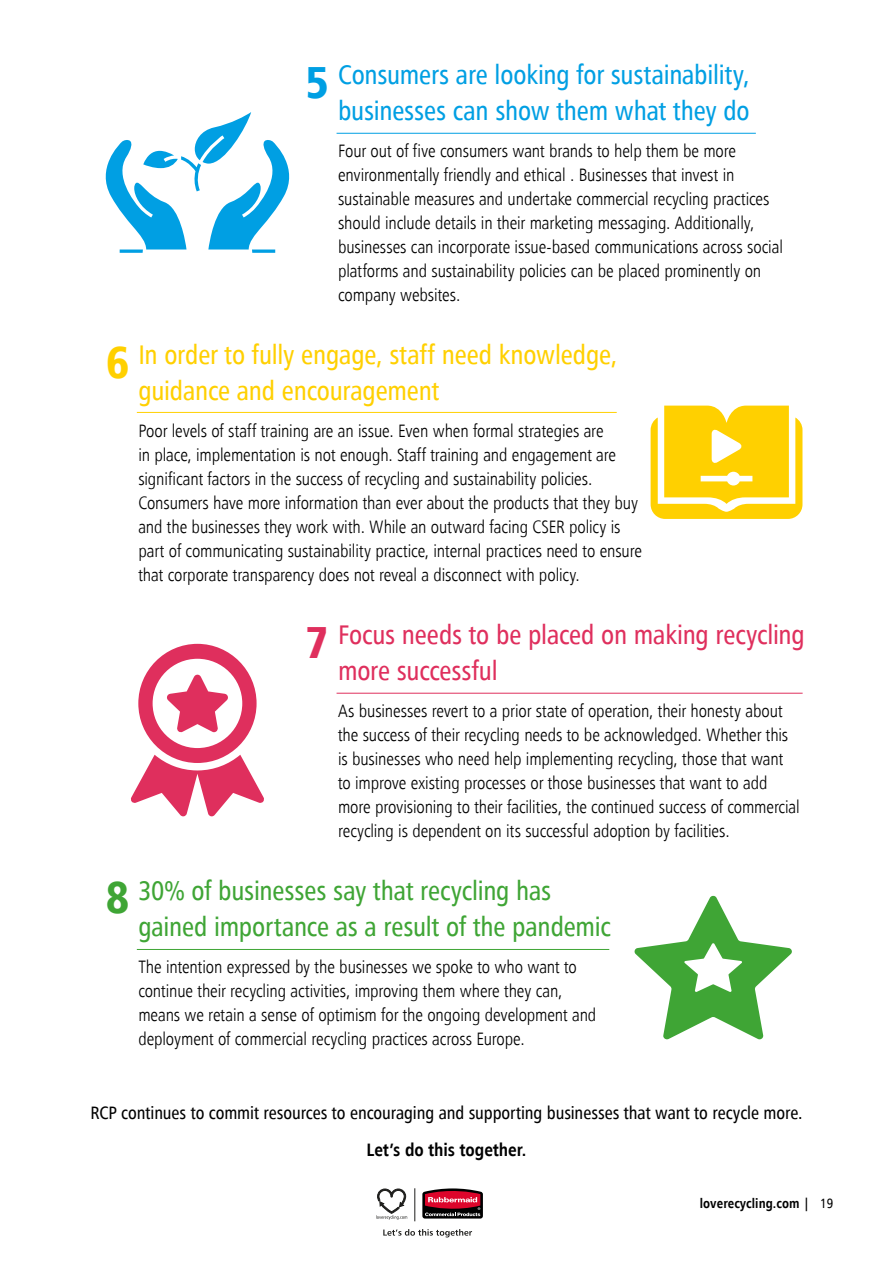
<style>
.page{position:relative;width:893px;height:1263px;background:#fff}
.page>*{position:absolute;margin:0;border:0;box-sizing:border-box;transform-origin:0 0}
.t1{font:27px/36px "Humanist 777 BT Cn Rm";letter-spacing:-.005em;color:#3fa535}
.t2{font:27px/36px "Humanist 777 BT Cn Rm";letter-spacing:-.005em;color:#009fe3;text-align:right}
.t3{font:27px/36px "Humanist 777 BT Cn Rm";letter-spacing:-.005em;color:#ffd000}
.t4{font:27px/36px "Humanist 777 BT Cn Rm";letter-spacing:-.005em;color:#df2f5d}
.t5{font:300 condensed 18px/24px "Humanist 777 BT";letter-spacing:-.005em;color:#000}
.t6{font:18px "Humanist 777 BT Cn Rm";letter-spacing:-.005em;color:#000}
.t7{font:700 condensed 18px "Humanist 777 BT";color:#000}
.t8{font:700 condensed 13.5px "Humanist 777 BT";letter-spacing:.005em;color:#000}
.s1{font-family:"Humanist 777 BT";font-weight:900;font-stretch:condensed;font-size:45px}
.s2{font-family:"Humanist 777 BT Cn Rm";font-weight:400;font-stretch:normal}
</style>
<div class="page">
<svg style="left:422px;top:1188px;width:61px;height:30px;background:#883141"></svg>
<svg style="left:376px;top:1189px;width:31px;height:31px"></svg>
<svg style="left:383px;top:1229px;width:89px;height:8px"></svg>
<hr style="left:415px;top:1188px;width:1px;height:33px;background:#1e1e1c">
<svg style="left:105px;top:112px;width:185px;height:137px"></svg>
<svg style="left:252px;top:249px;width:23px;height:4px"></svg>
<svg style="left:120px;top:249px;width:23px;height:4px"></svg>
<hr style="left:337px;top:133px;width:419px;height:1px;background:#009fe3">
<svg style="left:651px;top:406px;width:151px;height:113px"></svg>
<hr style="left:137px;top:412px;width:480px;height:1px;background:#ffd000">
<svg style="left:131px;top:644px;width:133px;height:172px"></svg>
<hr style="left:337px;top:693px;width:466px;height:1px;background:#df2f5d">
<svg style="left:634px;top:895px;width:158px;height:145px"></svg>
<hr style="left:137px;top:949px;width:472px;height:1px;background:#3fa535">
<h1 class="t2" style="left:305px;top:56px;width:446px"><span class="s1">5</span> Consumers are looking for sustainability, businesses can show them what they do</h1>
<p class="t5" style="left:338px;top:139px;width:446px">Four out of five consumers want brands to help them be more environmentally friendly and ethical . Businesses that invest in sustainable measures and undertake commercial recycling practices should include details in their marketing messaging. Additionally, businesses can incorporate issue-based communications across social platforms and sustainability policies can be placed prominently on company websites.</p>
<h1 class="t3" style="left:138px;top:336px;width:480px;text-indent:-33px"><span class="s1">6</span> In order to fully engage, staff need knowledge, guidance and encouragement</h1>
<p class="t5" style="left:138px;top:418px;width:505px">Poor levels of staff training are an issue. Even when formal strategies are<br>in place, implementation is not enough. Staff training and engagement are significant factors in the success of recycling and sustainability policies.<br>Consumers have more information than ever about the products that they buy and the businesses they work with. While an outward facing CSER policy is part of communicating sustainability practice, internal practices need to ensure that corporate transparency does not reveal a disconnect with policy.</p>
<h1 class="t4" style="left:338px;top:616px;width:468px;text-indent:-33px"><span class="s1">7</span> Focus needs to be placed on making recycling more successful</h1>
<p class="t5" style="left:338px;top:698px;width:463px">As businesses revert to a prior state of operation, their honesty about the success of their recycling needs to be acknowledged. Whether this is businesses who need help implementing recycling, those that want to improve existing processes or those businesses that want to add more provisioning to their facilities, the continued success of commercial recycling is dependent on its successful adoption by facilities.</p>
<h1 class="t1" style="left:138px;top:872px;width:474px;text-indent:-33px"><span class="s1">8</span> 30% of businesses say that recycling has gained importance as a result of the pandemic</h1>
<p class="t5" style="left:138px;top:954px;width:460px">The intention expressed by the businesses we spoke to who want to continue their recycling activities, improving them where they can, means we retain a sense of optimism for the ongoing development and deployment of commercial recycling practices across Europe.</p>
<p class="t6" style="left:90px;top:1102px;width:713px">RCP continues to commit resources to encouraging and supporting businesses that want to recycle more.</p>
<p class="t7" style="left:366px;top:1138px;width:161px">Let’s do this together.</p>
<p class="t8" style="left:700px;top:1195px;width:135px">loverecycling.com | <span class="s2">19</span></p>
</div>
